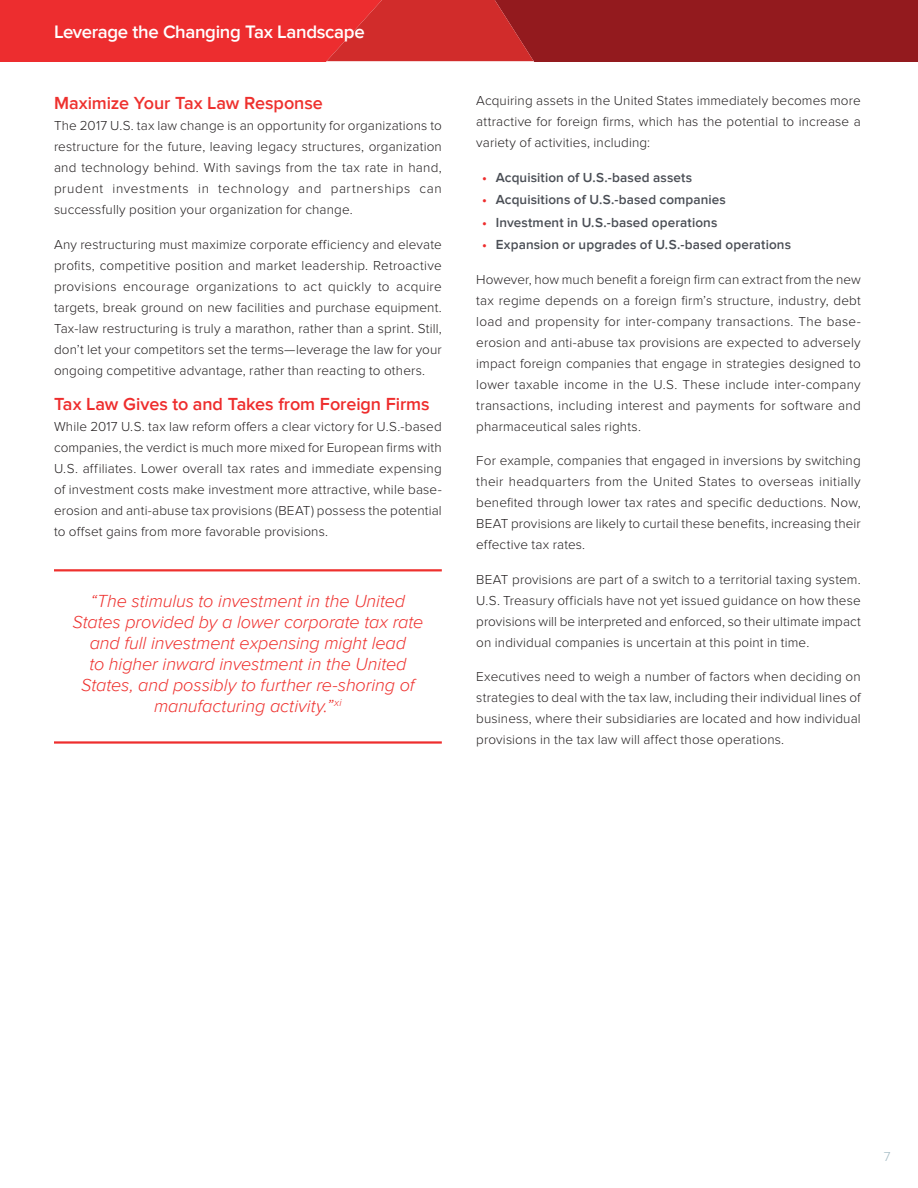
<style>
.page{position:relative;width:918px;height:1188px;background:#fff}
.page>*{position:absolute;margin:0;border:0;box-sizing:border-box;transform-origin:0 0}
.t1{font:600 18.6px "Proxima Nova";letter-spacing:-.02em;color:#fff}
.t2{font:italic 300 18px/21px "Proxima Nova";letter-spacing:-.005em;color:#ee312e;text-align:center}
.t3{font:600 18px "Proxima Nova";letter-spacing:-.005em;color:#ee2d2d}
.t4{font:600 18px "Proxima Nova";letter-spacing:-.005em;color:#ee312e}
.t5{font:300 13.5px/21px "Proxima Nova";letter-spacing:.01em;color:#231f20;text-align:justify}
.t6{font:600 13.5px "Proxima Nova";letter-spacing:.01em;color:#4a4e55}
.t7{font:300 13.5px "Proxima Nova";color:#a4bbc4}
.s1{color:#ee2d2d}
</style>
<div class="page">
<svg style="left:0;top:0;width:918px;height:61px;background:#c02426"></svg>
<hr style="left:54px;top:569px;width:388px;height:2px;background:#ee312e">
<hr style="left:54px;top:741px;width:388px;height:3px;background:#ee2d2d">
<h1 class="t1" style="left:54px;top:22px;width:312px">Leverage the Changing Tax Landscape</h1>
<h2 class="t4" style="left:54px;top:93px;width:270px">Maximize Your Tax Law Response</h2>
<p class="t5" style="left:54px;top:116px;width:389px">The 2017 U.S. tax law change is an opportunity for organizations to restructure for the future, leaving legacy structures, organization and technology behind. With savings from the tax rate in hand, prudent investments in technology and partnerships can successfully position your organization for change.</p>
<p class="t5" style="left:54px;top:234px;width:389px">Any restructuring must maximize corporate efficiency and elevate profits, competitive position and market leadership. Retroactive provisions encourage organizations to act quickly to acquire targets, break ground on new facilities and purchase equipment.<br>Tax-law restructuring is truly a marathon, rather than a sprint. Still, don’t let your competitors set the terms—leverage the law for your ongoing competitive advantage, rather than reacting to others.</p>
<h2 class="t3" style="left:54px;top:393px;width:377px">Tax Law Gives to and Takes from Foreign Firms</h2>
<p class="t5" style="left:54px;top:416px;width:389px">While 2017 U.S. tax law reform offers a clear victory for U.S.-based companies, the verdict is much more mixed for European firms with U.S. affiliates. Lower overall tax rates and immediate expensing of investment costs make investment more attractive, while base&shy;erosion and anti-abuse tax provisions (BEAT) possess the potential to offset gains from more favorable provisions.</p>
<p class="t2" style="left:72px;top:591px;width:353px">“The stimulus to investment in the United States provided by a lower corporate tax rate and full investment expensing might lead<br>to higher inward investment in the United States, and possibly to further re-shoring of manufacturing activity.”<sup>xi</sup></p>
<p class="t5" style="left:476px;top:91px;width:386px">Acquiring assets in the United States immediately becomes more attractive for foreign firms, which has the potential to increase a variety of activities, including:</p>
<p class="t6" style="left:482px;top:169px;width:211px"><span class="s1">•</span> Acquisition of U.S.-based assets</p>
<p class="t6" style="left:482px;top:192px;width:245px"><span class="s1">•</span> Acquisitions of U.S.-based companies</p>
<p class="t6" style="left:482px;top:214px;width:237px"><span class="s1">•</span> Investment in U.S.-based operations</p>
<p class="t6" style="left:482px;top:237px;width:310px"><span class="s1">•</span> Expansion or upgrades of U.S.-based operations</p>
<p class="t5" style="left:476px;top:269px;width:386px">However, how much benefit a foreign firm can extract from the new tax regime depends on a foreign firm’s structure, industry, debt load and propensity for inter-company transactions. The base&shy;erosion and anti-abuse tax provisions are expected to adversely impact foreign companies that engage in strategies designed to lower taxable income in the U.S. These include inter-company transactions, including interest and payments for software and pharmaceutical sales rights.</p>
<p class="t5" style="left:476px;top:451px;width:386px">For example, companies that engaged in inversions by switching their headquarters from the United States to overseas initially benefited through lower tax rates and specific deductions. Now, BEAT provisions are likely to curtail these benefits, increasing their effective tax rates.</p>
<p class="t5" style="left:476px;top:569px;width:386px">BEAT provisions are part of a switch to a territorial taxing system.<br>U.S. Treasury officials have not yet issued guidance on how these provisions will be interpreted and enforced, so their ultimate impact on individual companies is uncertain at this point in time.</p>
<p class="t5" style="left:476px;top:667px;width:386px">Executives need to weigh a number of factors when deciding on strategies to deal with the tax law, including their individual lines of business, where their subsidiaries are located and how individual provisions in the tax law will affect those operations.</p>
<p class="t7" style="left:884px;top:1150px;width:8px">7</p>
</div>
